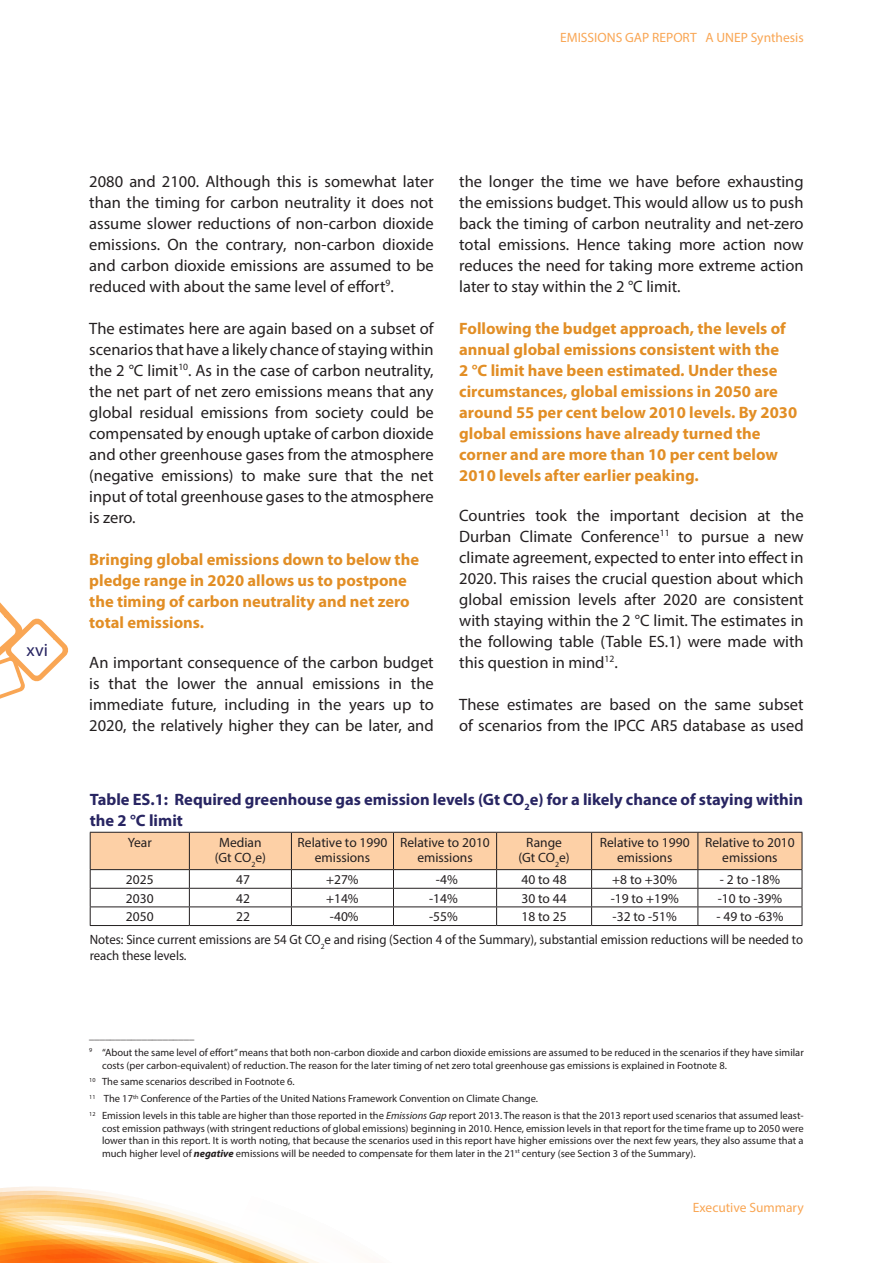
<style>
.page{position:relative;width:893px;height:1263px;background:#fff}
.page>*{position:absolute;margin:0;border:0;box-sizing:border-box;transform-origin:0 0}
.t1{font:18px "Myriad Pro";color:#282562}
.t2{font:16.5px/21px "Myriad Pro";color:#231f20;text-align:justify}
.t3{font:700 16.5px/21px "Myriad Pro";color:#e28e25}
.t4{font:700 16.5px/21px "Myriad Pro";color:#282562}
.t5{font:13.5px/15.6px "Myriad Pro";color:#231f20;text-align:center}
.t6{font:13.5px "Myriad Pro";color:#f9a654}
.t7{font:13.5px "Myriad Pro";color:#231f20;scale:.95 1}
.t8{font:10.5px/16.8px "Myriad Pro";color:#231f20}
.s1{font-style:italic}
.s2{font-weight:700;font-style:italic}
</style>
<div class="page">
<svg style="left:0;top:602px;width:69px;height:97px"></svg>
<svg style="left:0;top:1186px;width:319px;height:77px"></svg>
<svg style="left:90px;top:832px;width:713px;height:93px"></svg>
<hr style="left:90px;top:925px;width:99px;height:1px;background:#231f20">
<hr style="left:189px;top:925px;width:102px;height:1px;background:#231f20">
<hr style="left:291px;top:925px;width:102px;height:1px;background:#231f20">
<hr style="left:393px;top:925px;width:104px;height:1px;background:#231f20">
<hr style="left:497px;top:925px;width:95px;height:1px;background:#231f20">
<hr style="left:592px;top:925px;width:106px;height:1px;background:#231f20">
<hr style="left:698px;top:925px;width:104px;height:1px;background:#231f20">
<p class="t6" style="left:560px;top:29px;width:245px">EMISSIONS GAP REPORT A UNEP Synthesis</p>
<p class="t1" style="left:26px;top:639px;width:23px">xvi</p>
<p class="t2" style="left:89px;top:170px;width:346px">2080 and 2100. Although this is somewhat later than the timing for carbon neutrality it does not assume slower reductions of non-carbon dioxide emissions. On the contrary, non-carbon dioxide and carbon dioxide emissions are assumed to be reduced with about the same level of effort<sup>9</sup>.</p>
<p class="t2" style="left:89px;top:317px;width:346px">The estimates here are again based on a subset of scenarios that have a likely chance of staying within the 2 °C limit<sup>10</sup>. As in the case of carbon neutrality, the net part of net zero emissions means that any global residual emissions from society could be compensated by enough uptake of carbon dioxide and other greenhouse gases from the atmosphere (negative emissions) to make sure that the net input of total greenhouse gases to the atmosphere is zero.</p>
<p class="t3" style="left:89px;top:548px;width:331px">Bringing global emissions down to below the pledge range in 2020 allows us to postpone the timing of carbon neutrality and net zero total emissions.</p>
<p class="t2" style="left:89px;top:651px;width:346px">An important consequence of the carbon budget is that the lower the annual emissions in the immediate future, including in the years up to 2020, the relatively higher they can be later, and</p>
<p class="t2" style="left:459px;top:170px;width:346px">the longer the time we have before exhausting the emissions budget. This would allow us to push back the timing of carbon neutrality and net-zero total emissions. Hence taking more action now reduces the need for taking more extreme action later to stay within the 2 °C limit.</p>
<p class="t3" style="left:459px;top:317px;width:339px">Following the budget approach, the levels of annual global emissions consistent with the<br>2 °C limit have been estimated<span class="s1">.</span> Under these circumstances, global emissions in 2050 are around 55 per cent below 2010 levels. By 2030 global emissions have already turned the corner and are more than 10 per cent below 2010 levels after earlier peaking.</p>
<p class="t2" style="left:459px;top:504px;width:346px">Countries took the important decision at the Durban Climate Conference<sup>11</sup> to pursue a new climate agreement, expected to enter into effect in 2020. This raises the crucial question about which global emission levels after 2020 are consistent with staying within the 2 °C limit. The estimates in the following table (Table ES.1) were made with this question in mind<sup>12</sup>.</p>
<p class="t2" style="left:459px;top:693px;width:346px">These estimates are based on the same subset of scenarios from the IPCC AR5 database as used</p>
<p class="t4" style="left:90px;top:788px;width:715px">Table ES.1: Required greenhouse gas emission levels (Gt CO<sub>2</sub>e) for a likely chance of staying within the 2 °C limit</p>
<p class="t5" style="left:128px;top:834px;width:25px">Year</p>
<p class="t5" style="left:215px;top:834px;width:53px">Median (Gt CO<sub>2</sub>e)</p>
<p class="t5" style="left:298px;top:834px;width:91px">Relative to 1990 emissions</p>
<p class="t5" style="left:400px;top:834px;width:91px">Relative to 2010 emissions</p>
<p class="t5" style="left:518px;top:834px;width:53px">Range (Gt CO<sub>2</sub>e)</p>
<p class="t5" style="left:600px;top:834px;width:91px">Relative to 1990 emissions</p>
<p class="t5" style="left:705px;top:834px;width:91px">Relative to 2010 emissions</p>
<p class="t5" style="left:126px;top:871px;width:29px">2025</p>
<p class="t5" style="left:236px;top:871px;width:15px">47</p>
<p class="t5" style="left:326px;top:871px;width:34px">+27%</p>
<p class="t5" style="left:436px;top:871px;width:23px">-4%</p>
<p class="t5" style="left:521px;top:871px;width:47px">40 to 48</p>
<p class="t5" style="left:612px;top:871px;width:67px">+8 to +30%</p>
<p class="t5" style="left:720px;top:871px;width:62px">- 2 to -18%</p>
<p class="t5" style="left:126px;top:890px;width:29px">2030</p>
<p class="t5" style="left:236px;top:890px;width:15px">42</p>
<p class="t5" style="left:326px;top:890px;width:34px">+14%</p>
<p class="t5" style="left:429px;top:890px;width:30px">-14%</p>
<p class="t5" style="left:521px;top:890px;width:47px">30 to 44</p>
<p class="t5" style="left:611px;top:890px;width:70px">-19 to +19%</p>
<p class="t5" style="left:718px;top:890px;width:66px">-10 to -39%</p>
<p class="t5" style="left:126px;top:909px;width:29px">2050</p>
<p class="t5" style="left:236px;top:909px;width:15px">22</p>
<p class="t5" style="left:330px;top:909px;width:30px">-40%</p>
<p class="t5" style="left:429px;top:909px;width:30px">-55%</p>
<p class="t5" style="left:521px;top:909px;width:47px">18 to 25</p>
<p class="t5" style="left:613px;top:909px;width:66px">-32 to -51%</p>
<p class="t5" style="left:90px;top:905px;width:715px;line-height:23.1px;text-align:left;text-indent:627px">- 49 to -63%<br>Notes: Since current emissions are 54 Gt CO<sub>2</sub>e and rising (Section 4 of the Summary), substantial emission reductions will be needed to</p>
<p class="t7" style="left:90px;top:947px;width:103px">reach these levels.</p>
<p class="t8" style="left:89px;top:1027px;width:716px">____________________<br><sup>9</sup> “About the same level of effort” means that both non-carbon dioxide and carbon dioxide emissions are assumed to be reduced in the scenarios if they have similar</p>
<p class="t8" style="left:89px;top:1056px;width:716px;text-indent:13px">costs (per carbon-equivalent) of reduction. The reason for the later timing of net zero total greenhouse gas emissions is explained in Footnote 8.<br><sup>10</sup> The same scenarios described in Footnote 6.<br><sup>11</sup> The 17<sup>th</sup> Conference of the Parties of the United Nations Framework Convention on Climate Change.<br><sup>12</sup> Emission levels in this table are higher than those reported in the <span class="s1">Emissions Gap</span> report 2013. The reason is that the 2013 report used scenarios that assumed least-</p>
<p class="t8" style="left:102px;top:1122px;width:703px;line-height:12.6px;text-align:justify">cost emission pathways (with stringent reductions of global emissions) beginning in 2010. Hence, emission levels in that report for the time frame up to 2050 were lower than in this report. It is worth noting, that because the scenarios used in this report have higher emissions over the next few years, they also assume that a much higher level of <span class="s2">negative</span> emissions will be needed to compensate for them later in the 21<sup>st</sup> century (see Section 3 of the Summary).</p>
<p class="t6" style="left:693px;top:1199px;width:112px">Executive Summary</p>
</div>
